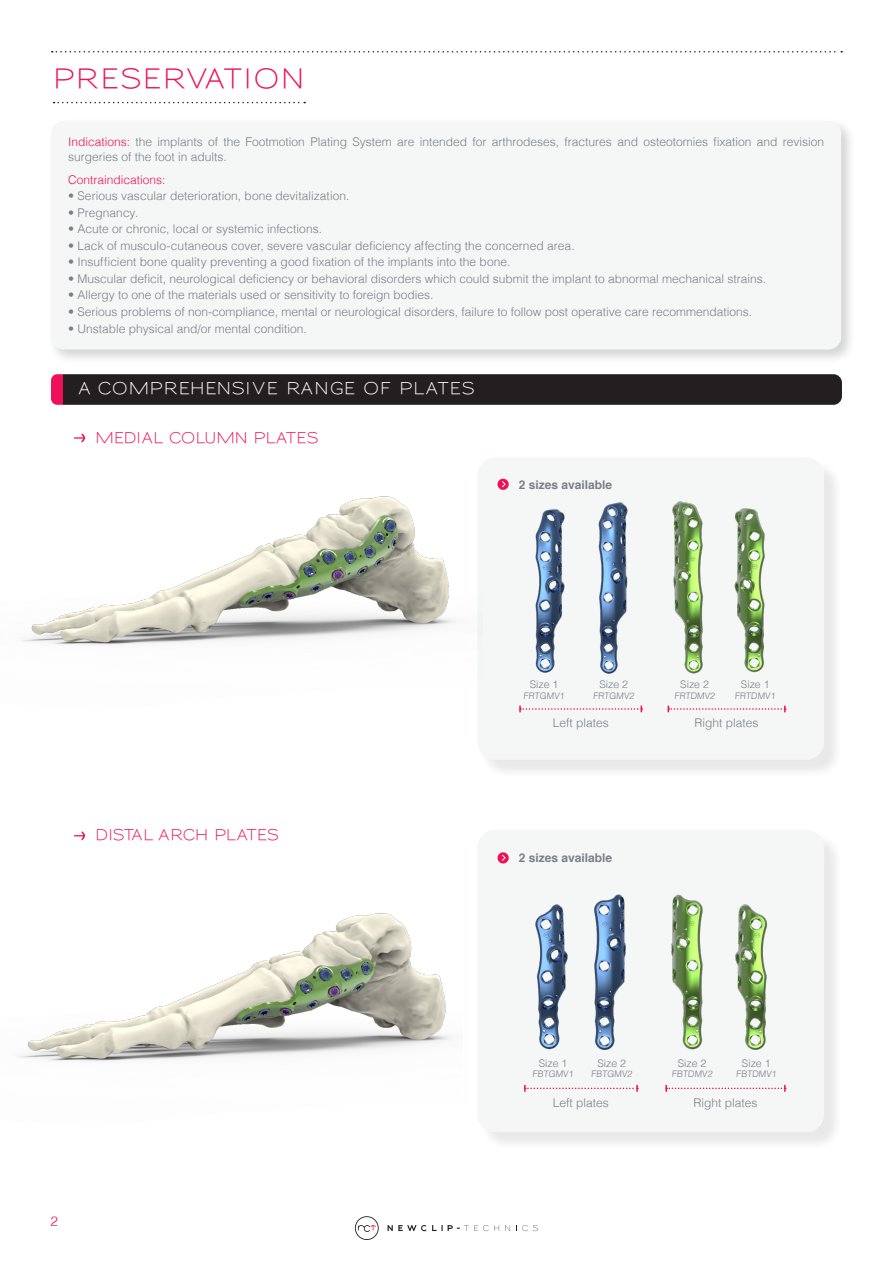
<style>
.page{position:relative;width:893px;height:1263px;background:#fff}
.page>*{position:absolute;margin:0;border:0;box-sizing:border-box;transform-origin:0 0}
.titre1{font:600 27px "Sansumi";letter-spacing:.035em;color:#ee1059}
.t1{font:600 16.5px "Sansumi";letter-spacing:.035em;color:#fff}
.t2{font:600 15px "Sansumi";letter-spacing:-.015em;color:#ee1059}
.t3{font:300 13.5px "Helvetica";color:#ee1059}
.t4{font:300 12px/14.4px "Helvetica";color:#797f84}
.t5{font:700 12px "Helvetica";color:#797f84}
.t6{font:300 12px "Helvetica";color:#ee1059}
.t7{font:300 10.5px "Helvetica";color:#797f84}
.t8{font:300 9px "Helvetica";color:#797f84}
.s1{color:#ee1059}
</style>
<div class="page">
<svg style="left:52px;top:51px;width:790px;height:2px"></svg>
<svg style="left:355px;top:1216px;width:24px;height:24px"></svg>
<svg style="left:505px;top:1225px;width:5px;height:6px"></svg>
<svg style="left:516px;top:1225px;width:22px;height:6px"></svg>
<svg style="left:388px;top:1225px;width:111px;height:6px"></svg>
<div style="left:480px;top:460px;width:363px;height:318px;background:#231f20;opacity:.1"></div>
<div style="left:477px;top:457px;width:347px;height:303px;background:#f5f7f7;border-radius:18px"></div>
<div style="left:480px;top:832px;width:363px;height:319px;background:#231f20;opacity:.1"></div>
<div style="left:477px;top:830px;width:347px;height:302px;background:#f5f7f7;border-radius:18px"></div>
<svg style="left:54px;top:102px;width:251px;height:1px"></svg>
<svg style="left:51px;top:374px;width:791px;height:31px;background:#292224"></svg>
<svg style="left:74px;top:433px;width:11px;height:10px"></svg>
<svg style="left:74px;top:831px;width:11px;height:9px"></svg>
<div style="left:48px;top:118px;width:808px;height:247px;background:#231f20;opacity:.19"></div>
<div style="left:51px;top:121px;width:790px;height:228px;background:#f5f7f7;border-radius:13px"></div>
<svg style="left:497px;top:479px;width:12px;height:11px"></svg>
<svg style="left:501px;top:480px;width:5px;height:8px"></svg>
<svg style="left:497px;top:852px;width:12px;height:11px"></svg>
<svg style="left:501px;top:854px;width:5px;height:8px"></svg>
<img style="left:535px;top:509px;width:30px;height:164px">
<img style="left:734px;top:508px;width:31px;height:165px">
<img style="left:598px;top:502px;width:30px;height:172px">
<img style="left:672px;top:501px;width:31px;height:173px">
<img style="left:535px;top:904px;width:33px;height:146px">
<img style="left:735px;top:904px;width:33px;height:146px">
<img style="left:594px;top:894px;width:32px;height:157px">
<img style="left:671px;top:894px;width:32px;height:156px">
<img style="left:17px;top:913px;width:435px;height:148px">
<img style="left:21px;top:462px;width:461px;height:183px">
<svg style="left:519px;top:706px;width:123px;height:6px"></svg>
<svg style="left:524px;top:1085px;width:114px;height:7px"></svg>
<svg style="left:668px;top:706px;width:118px;height:6px"></svg>
<svg style="left:665px;top:1085px;width:121px;height:7px"></svg>
<p class="titre1" style="left:53px;top:65px;width:254px">PRESERVATION</p>
<p class="t4" style="left:68px;top:134px;width:758px"><span class="s1">Indications:</span> the implants of the Footmotion Plating System are intended for arthrodeses, fractures and osteotomies fixation and revision surgeries of the foot in adults.</p>
<p class="t6" style="left:68px;top:169px;width:99px">Contraindications:</p>
<p class="t4" style="left:68px;top:188px;width:283px">• Serious vascular deterioration, bone devitalization.</p>
<p class="t4" style="left:68px;top:204px;width:72px">• Pregnancy.</p>
<p class="t4" style="left:68px;top:221px;width:256px">• Acute or chronic, local or systemic infections.</p>
<p class="t4" style="left:68px;top:238px;width:508px">• Lack of musculo-cutaneous cover, severe vascular deficiency affecting the concerned area.</p>
<p class="t4" style="left:68px;top:254px;width:444px">• Insufficient bone quality preventing a good fixation of the implants into the bone.</p>
<p class="t4" style="left:68px;top:271px;width:700px">• Muscular deficit, neurological deficiency or behavioral disorders which could submit the implant to abnormal mechanical strains.</p>
<p class="t4" style="left:68px;top:287px;width:367px">• Allergy to one of the materials used or sensitivity to foreign bodies.</p>
<p class="t4" style="left:68px;top:304px;width:686px">• Serious problems of non-compliance, mental or neurological disorders, failure to follow post operative care recommendations.</p>
<p class="t4" style="left:68px;top:320px;width:240px">• Unstable physical and/or mental condition.</p>
<p class="t1" style="left:79px;top:380px;width:398px">A COMPREHENSIVE RANGE OF PLATES</p>
<p class="t2" style="left:95px;top:429px;width:225px">MEDIAL COLUMN PLATES</p>
<p class="t5" style="left:519px;top:475px;width:95px">2 sizes available</p>
<p class="t2" style="left:95px;top:827px;width:185px">DISTAL ARCH PLATES</p>
<p class="t7" style="left:530px;top:675px;width:30px">Size 1</p>
<p class="t8" style="left:523px;top:688px;width:44px">FRTGMV1</p>
<p class="t7" style="left:599px;top:675px;width:30px">Size 2</p>
<p class="t8" style="left:593px;top:688px;width:44px">FRTGMV2</p>
<p class="t7" style="left:680px;top:675px;width:30px">Size 2</p>
<p class="t8" style="left:674px;top:688px;width:43px">FRTDMV2</p>
<p class="t7" style="left:741px;top:675px;width:30px">Size 1</p>
<p class="t8" style="left:735px;top:688px;width:43px">FRTDMV1</p>
<p class="t4" style="left:553px;top:714px;width:58px">Left plates</p>
<p class="t4" style="left:695px;top:714px;width:66px">Right plates</p>
<p class="t5" style="left:519px;top:848px;width:95px">2 sizes available</p>
<p class="t3" style="left:50px;top:1209px;width:9px">2</p>
<p class="t7" style="left:539px;top:1054px;width:30px">Size 1</p>
<p class="t8" style="left:532px;top:1066px;width:44px">FBTGMV1</p>
<p class="t7" style="left:597px;top:1054px;width:30px">Size 2</p>
<p class="t8" style="left:591px;top:1066px;width:44px">FBTGMV2</p>
<p class="t7" style="left:678px;top:1054px;width:30px">Size 2</p>
<p class="t8" style="left:672px;top:1066px;width:43px">FBTDMV2</p>
<p class="t7" style="left:742px;top:1054px;width:30px">Size 1</p>
<p class="t8" style="left:736px;top:1066px;width:43px">FBTDMV1</p>
<p class="t4" style="left:553px;top:1095px;width:58px">Left plates</p>
<p class="t4" style="left:693px;top:1095px;width:66px">Right plates</p>
</div>
